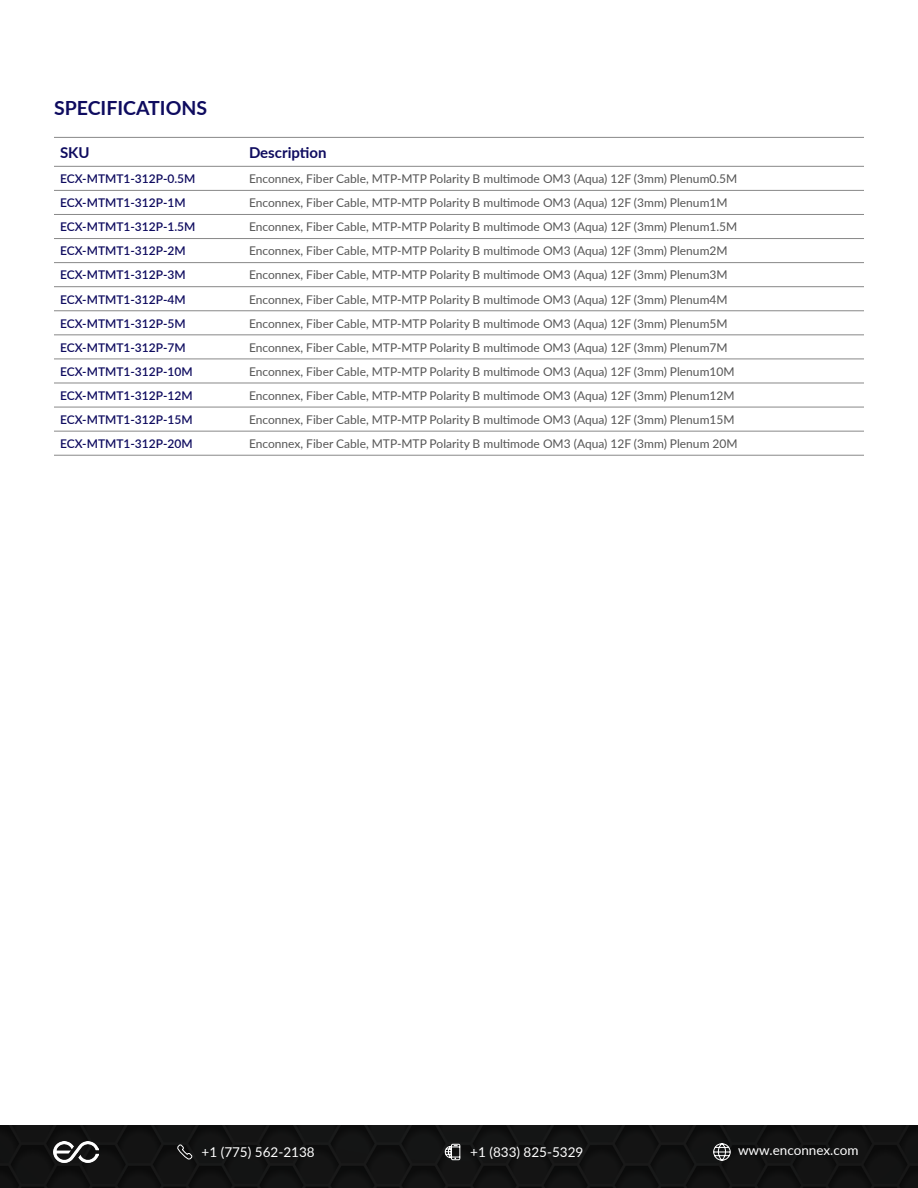
<style>
.page{position:relative;width:918px;height:1188px;background:#fff}
.page>*{position:absolute;margin:0;border:0;box-sizing:border-box;transform-origin:0 0}
.t1{font:700 19.5px "Lato";color:#0e0b5f}
.t2{font:700 15px "Lato";color:#0e0b5f}
.t3{font:13.5px "Lato";color:#fff}
.t4{font:12px "Lato";color:#555}
.t5{font:600 12px "Lato";color:#0e0b5f}
</style>
<div class="page">
<div style="left:0;top:1125px;width:918px;height:63px;background:#131313"></div>
<svg style="left:176px;top:1144px;width:17px;height:17px"></svg>
<img style="left:54px;top:1141px;width:44px;height:22px">
<svg style="left:444px;top:1143px;width:17px;height:18px"></svg>
<svg style="left:713px;top:1142px;width:18px;height:19px"></svg>
<hr style="left:54px;top:137px;width:189px;height:1px;background:#888">
<hr style="left:243px;top:137px;width:621px;height:1px;background:#888">
<hr style="left:54px;top:166px;width:189px;height:1px;background:#888">
<hr style="left:243px;top:166px;width:621px;height:1px;background:#888">
<hr style="left:54px;top:190px;width:189px;height:1px;background:#888">
<hr style="left:243px;top:190px;width:621px;height:1px;background:#888">
<hr style="left:54px;top:214px;width:189px;height:1px;background:#888">
<hr style="left:243px;top:214px;width:621px;height:1px;background:#888">
<hr style="left:54px;top:238px;width:189px;height:1px;background:#888">
<hr style="left:243px;top:238px;width:621px;height:1px;background:#888">
<hr style="left:54px;top:262px;width:189px;height:1px;background:#888">
<hr style="left:243px;top:262px;width:621px;height:1px;background:#888">
<hr style="left:54px;top:286px;width:189px;height:1px;background:#888">
<hr style="left:243px;top:286px;width:621px;height:1px;background:#888">
<hr style="left:54px;top:311px;width:189px;height:1px;background:#888">
<hr style="left:243px;top:311px;width:621px;height:1px;background:#888">
<hr style="left:54px;top:335px;width:189px;height:1px;background:#888">
<hr style="left:243px;top:335px;width:621px;height:1px;background:#888">
<hr style="left:54px;top:359px;width:189px;height:1px;background:#888">
<hr style="left:243px;top:359px;width:621px;height:1px;background:#888">
<hr style="left:54px;top:383px;width:189px;height:1px;background:#888">
<hr style="left:243px;top:383px;width:621px;height:1px;background:#888">
<hr style="left:54px;top:407px;width:189px;height:1px;background:#888">
<hr style="left:243px;top:407px;width:621px;height:1px;background:#888">
<hr style="left:54px;top:431px;width:189px;height:1px;background:#888">
<hr style="left:243px;top:431px;width:621px;height:1px;background:#888">
<hr style="left:54px;top:455px;width:189px;height:1px;background:#888">
<hr style="left:243px;top:455px;width:621px;height:1px;background:#888">
<h1 class="t1" style="left:54px;top:93px;width:155px">SPECIFICATIONS</h1>
<p class="t2" style="left:60px;top:141px;width:31px">SKU</p>
<p class="t2" style="left:249px;top:141px;width:79px">Description</p>
<p class="t5" style="left:60px;top:170px;width:137px">ECX-MTMT1-312P-0.5M</p>
<p class="t4" style="left:249px;top:170px;width:490px">Enconnex, Fiber Cable, MTP-MTP Polarity B multimode OM3 (Aqua) 12F (3mm) Plenum0.5M</p>
<p class="t5" style="left:60px;top:194px;width:127px">ECX-MTMT1-312P-1M</p>
<p class="t4" style="left:249px;top:194px;width:480px">Enconnex, Fiber Cable, MTP-MTP Polarity B multimode OM3 (Aqua) 12F (3mm) Plenum1M</p>
<p class="t5" style="left:60px;top:218px;width:137px">ECX-MTMT1-312P-1.5M</p>
<p class="t4" style="left:249px;top:218px;width:490px">Enconnex, Fiber Cable, MTP-MTP Polarity B multimode OM3 (Aqua) 12F (3mm) Plenum1.5M</p>
<p class="t5" style="left:60px;top:242px;width:127px">ECX-MTMT1-312P-2M</p>
<p class="t4" style="left:249px;top:242px;width:480px">Enconnex, Fiber Cable, MTP-MTP Polarity B multimode OM3 (Aqua) 12F (3mm) Plenum2M</p>
<p class="t5" style="left:60px;top:266px;width:127px">ECX-MTMT1-312P-3M</p>
<p class="t4" style="left:249px;top:267px;width:480px">Enconnex, Fiber Cable, MTP-MTP Polarity B multimode OM3 (Aqua) 12F (3mm) Plenum3M</p>
<p class="t5" style="left:60px;top:290px;width:127px">ECX-MTMT1-312P-4M</p>
<p class="t4" style="left:249px;top:291px;width:480px">Enconnex, Fiber Cable, MTP-MTP Polarity B multimode OM3 (Aqua) 12F (3mm) Plenum4M</p>
<p class="t5" style="left:60px;top:315px;width:127px">ECX-MTMT1-312P-5M</p>
<p class="t4" style="left:249px;top:315px;width:480px">Enconnex, Fiber Cable, MTP-MTP Polarity B multimode OM3 (Aqua) 12F (3mm) Plenum5M</p>
<p class="t5" style="left:60px;top:339px;width:127px">ECX-MTMT1-312P-7M</p>
<p class="t4" style="left:249px;top:339px;width:480px">Enconnex, Fiber Cable, MTP-MTP Polarity B multimode OM3 (Aqua) 12F (3mm) Plenum7M</p>
<p class="t5" style="left:60px;top:363px;width:134px">ECX-MTMT1-312P-10M</p>
<p class="t4" style="left:249px;top:363px;width:487px">Enconnex, Fiber Cable, MTP-MTP Polarity B multimode OM3 (Aqua) 12F (3mm) Plenum10M</p>
<p class="t5" style="left:60px;top:387px;width:134px">ECX-MTMT1-312P-12M</p>
<p class="t4" style="left:249px;top:387px;width:487px">Enconnex, Fiber Cable, MTP-MTP Polarity B multimode OM3 (Aqua) 12F (3mm) Plenum12M</p>
<p class="t5" style="left:60px;top:411px;width:134px">ECX-MTMT1-312P-15M</p>
<p class="t4" style="left:249px;top:411px;width:487px">Enconnex, Fiber Cable, MTP-MTP Polarity B multimode OM3 (Aqua) 12F (3mm) Plenum15M</p>
<p class="t5" style="left:60px;top:435px;width:134px">ECX-MTMT1-312P-20M</p>
<p class="t4" style="left:249px;top:435px;width:490px">Enconnex, Fiber Cable, MTP-MTP Polarity B multimode OM3 (Aqua) 12F (3mm) Plenum 20M</p>
<p class="t3" style="left:202px;top:1142px;width:115px">+1 (775) 562-2138</p>
<p class="t3" style="left:470px;top:1142px;width:115px">+1 (833) 825-5329</p>
<p class="t3" style="left:738px;top:1141px;width:122px">www.enconnex.com</p>
</div>
